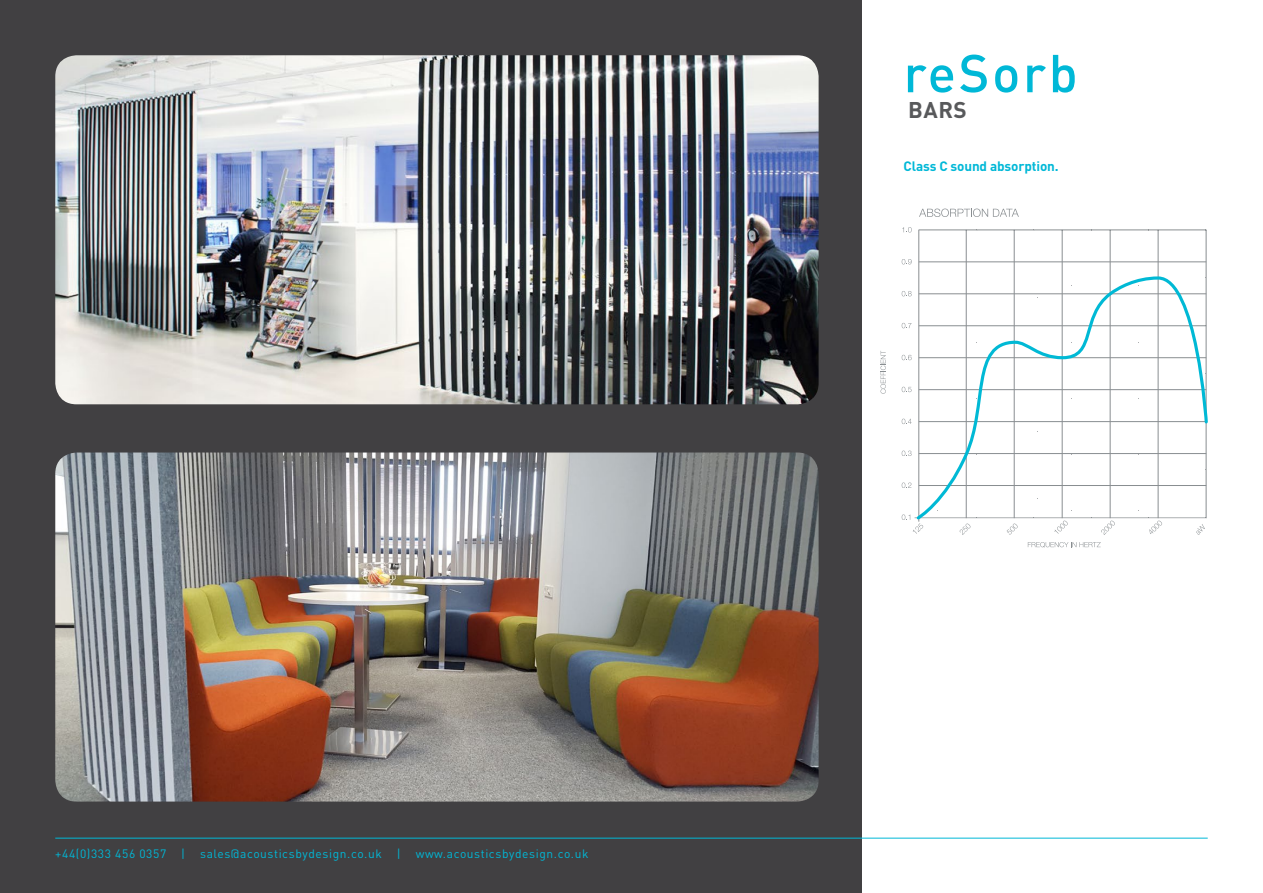
<style>
.page{position:relative;width:1263px;height:893px;background:#fff}
.page>*{position:absolute;margin:0;border:0;box-sizing:border-box;transform-origin:0 0}
.t1{font:500 52.5px "DIN";letter-spacing:.05em;color:#00b8d7}
.t2{font:700 22.5px "DIN";color:#58595b}
.t3{font:700 13.5px "DIN";letter-spacing:-.01em;color:#00b8d7}
.t4{font:12px "DIN";letter-spacing:.05em;color:#00b8d7}
</style>
<div class="page">
<div style="left:0;top:0;width:861px;height:893px;background:#414042"></div>
<hr style="left:55px;top:838px;width:1153px;height:1px;background:#00b8d7">
<img style="left:55px;top:55px;width:764px;height:349px">
<img style="left:55px;top:452px;width:764px;height:349px">
<svg style="left:880px;top:351px;width:6px;height:43px"></svg>
<hr style="left:918px;top:230px;width:1px;height:292px;background:#898e91">
<svg style="left:919px;top:209px;width:100px;height:8px"></svg>
<svg style="left:1028px;top:542px;width:73px;height:5px"></svg>
<hr style="left:1206px;top:230px;width:1px;height:287px;background:#898e91">
<hr style="left:1158px;top:230px;width:1px;height:288px;background:#898e91">
<hr style="left:1110px;top:230px;width:1px;height:288px;background:#898e91">
<hr style="left:1062px;top:230px;width:1px;height:288px;background:#898e91">
<hr style="left:1014px;top:230px;width:1px;height:288px;background:#898e91">
<hr style="left:966px;top:230px;width:1px;height:288px;background:#898e91">
<hr style="left:919px;top:230px;width:287px;height:1px;background:#898e91">
<hr style="left:919px;top:262px;width:287px;height:1px;background:#898e91">
<svg style="left:902px;top:483px;width:9px;height:5px"></svg>
<svg style="left:902px;top:451px;width:9px;height:5px"></svg>
<svg style="left:902px;top:387px;width:9px;height:5px"></svg>
<svg style="left:902px;top:419px;width:9px;height:5px"></svg>
<svg style="left:902px;top:355px;width:10px;height:5px"></svg>
<svg style="left:902px;top:323px;width:9px;height:5px"></svg>
<svg style="left:902px;top:291px;width:9px;height:5px"></svg>
<svg style="left:902px;top:259px;width:9px;height:5px"></svg>
<svg style="left:902px;top:227px;width:10px;height:6px"></svg>
<svg style="left:902px;top:514px;width:21px;height:20px"></svg>
<svg style="left:960px;top:524px;width:10px;height:11px"></svg>
<svg style="left:1007px;top:524px;width:11px;height:10px"></svg>
<svg style="left:1054px;top:521px;width:14px;height:13px"></svg>
<svg style="left:1101px;top:521px;width:14px;height:14px"></svg>
<svg style="left:1149px;top:521px;width:13px;height:13px"></svg>
<svg style="left:1196px;top:524px;width:9px;height:11px"></svg>
<svg style="left:915px;top:275px;width:293px;height:246px"></svg>
<p class="t4" style="left:55px;top:846px;width:535px">+44(0)333 456 0357 | sales@acousticsbydesign.co.uk | www.acousticsbydesign.co.uk</p>
<h1 class="t1" style="left:904px;top:40px;width:176px">reSorb</h1>
<h2 class="t2" style="left:908px;top:95px;width:60px">bars</h2>
<p class="t3" style="left:904px;top:157px;width:157px">Class C sound absorption.</p>
</div>
